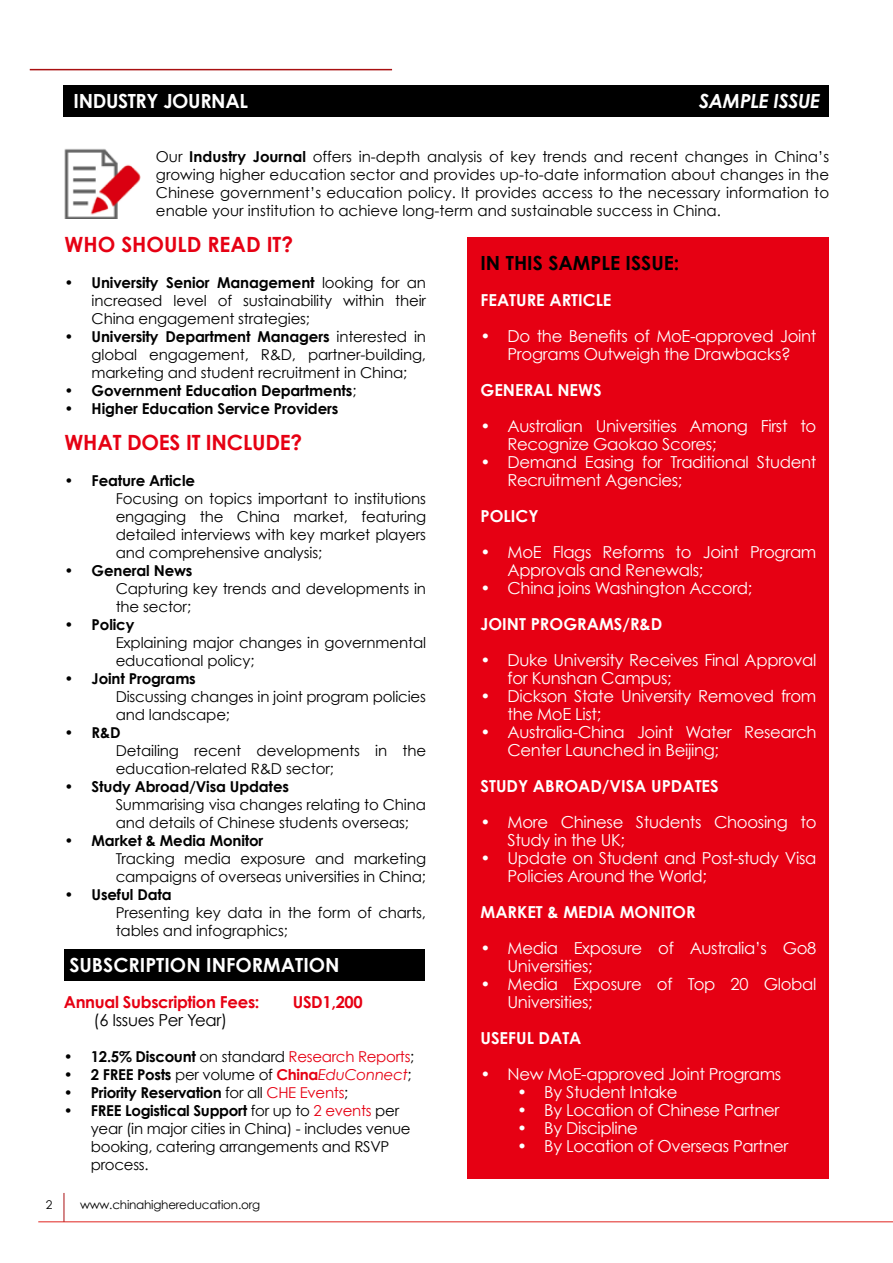
<style>
.page{position:relative;width:893px;height:1263px;background:#fff}
.page>*{position:absolute;margin:0;border:0;box-sizing:border-box;transform-origin:0 0}
.t1{font:700 21px "Century Gothic";letter-spacing:-.01em;color:#e60013}
.t2{font:700 19.5px "Century Gothic";color:#fff}
.t3{font:700 19.5px "Century Gothic";color:#000}
.t4{font:700 19.5px "Century Gothic";letter-spacing:-.02em;color:#fff}
.t5{font:italic 700 19.5px "Century Gothic";letter-spacing:-.02em;color:#fff}
.t6{font:16.5px/18px "Century Gothic";letter-spacing:-.02em;color:#fff}
.t7{font:700 16.5px "Century Gothic";color:#fff}
.t8{font:700 16.5px "Century Gothic";letter-spacing:-.02em;color:#e60013}
.t9{font:16.5px "Century Gothic";letter-spacing:-.02em;color:#000}
.t10{font:15px/18px "Century Gothic";letter-spacing:-.01em;color:#000}
.t11{font:700 15px "Century Gothic";letter-spacing:-.01em;color:#000}
.t12{font:15px "Century Gothic";letter-spacing:-.02em;color:#e60013}
.t13{font:12px "Century Gothic";letter-spacing:-.02em;color:#000}
.s1{font-weight:700}
.s2{font-weight:400}
.s3{font-weight:700;color:#000}
.s4{color:#000}
.s5{font-weight:700;color:#e60013}
.s6{font-style:italic;color:#e60013}
.s7{font-weight:400;color:#e60013}
.s8{color:#e60013}
</style>
<div class="page">
<hr style="left:38px;top:1221px;width:855px;height:1px;background:#e0241f">
<svg style="left:64px;top:1193px;width:1px;height:29px"></svg>
<div style="left:468px;top:237px;width:361px;height:941px;background:#e60013"></div>
<hr style="left:30px;top:69px;width:362px;height:1px;background:#a91011">
<div style="left:64px;top:949px;width:360px;height:32px;background:#000"></div>
<div style="left:64px;top:85px;width:765px;height:32px;background:#000"></div>
<img style="left:64px;top:148px;width:76px;height:71px">
<h2 class="t4" style="left:74px;top:89px;width:176px">INDUSTRY JOURNAL</h2>
<h2 class="t5" style="left:699px;top:88px;width:123px">SAMPLE ISSUE</h2>
<p class="t10" style="left:156px;top:147px;width:675px;text-align:justify">Our <span class="s1">Industry Journal</span> offers in-depth analysis of key trends and recent changes in China’s growing higher education sector and provides up-to-date information about changes in the Chinese government’s education policy. It provides access to the necessary information to enable your institution to achieve long-term and sustainable success in China.</p>
<h1 class="t1" style="left:65px;top:231px;width:230px">WHO SHOULD READ IT?</h1>
<p class="t10" style="left:92px;top:273px;width:336px;text-align:justify;text-indent:-27px"><span class="s1">• University Senior Management</span> looking for an increased level of sustainability within their China engagement strategies;</p>
<p class="t10" style="left:92px;top:327px;width:336px;text-align:justify;text-indent:-27px"><span class="s1">• University Department Managers</span> interested in global engagement, R&amp;D, partner-building, marketing and student recruitment in China;</p>
<p class="t11" style="left:65px;top:381px;width:293px">• Government Education Departments<span class="s2">;</span></p>
<p class="t11" style="left:65px;top:399px;width:275px">• Higher Education Service Providers</p>
<h1 class="t1" style="left:65px;top:429px;width:239px">WHAT DOES IT INCLUDE?</h1>
<p class="t11" style="left:65px;top:471px;width:132px">• Feature Article</p>
<p class="t10" style="left:116px;top:489px;width:312px;text-align:justify">Focusing on topics important to institutions engaging the China market, featuring detailed interviews with key market players and comprehensive analysis;</p>
<p class="t11" style="left:65px;top:561px;width:129px">• General News</p>
<p class="t10" style="left:116px;top:579px;width:312px">Capturing key trends and developments in the sector;</p>
<p class="t11" style="left:65px;top:615px;width:71px">• Policy</p>
<p class="t10" style="left:116px;top:633px;width:312px">Explaining major changes in governmental educational policy;</p>
<p class="t11" style="left:65px;top:669px;width:133px">• Joint Programs</p>
<p class="t10" style="left:116px;top:687px;width:312px">Discussing changes in joint program policies and landscape;</p>
<p class="t11" style="left:65px;top:723px;width:58px">• R&amp;D</p>
<p class="t10" style="left:116px;top:741px;width:312px">Detailing recent developments in the education-related R&amp;D sector;</p>
<p class="t11" style="left:65px;top:777px;width:226px">• Study Abroad/Visa Updates</p>
<p class="t10" style="left:116px;top:795px;width:312px">Summarising visa changes relating to China and details of Chinese students overseas;</p>
<p class="t11" style="left:65px;top:831px;width:200px">• Market &amp; Media Monitor</p>
<p class="t10" style="left:116px;top:849px;width:312px">Tracking media exposure and marketing campaigns of overseas universities in China;</p>
<p class="t11" style="left:65px;top:885px;width:109px">• Useful Data</p>
<p class="t10" style="left:116px;top:903px;width:312px">Presenting key data in the form of charts, tables and infographics;</p>
<h2 class="t2" style="left:69px;top:953px;width:272px">SUBSCRIPTION INFORMATION</h2>
<p class="t8" style="left:64px;top:992px;width:197px">Annual Subscription Fees:</p>
<p class="t8" style="left:293px;top:992px;width:71px">USD1,200</p>
<p class="t9" style="left:94px;top:1010px;width:135px">(6 Issues Per Year)</p>
<p class="t12" style="left:64px;top:1047px;width:352px"><span class="s3">• 12.5% Discount</span> <span class="s4">on standard</span> Research Reports<span class="s4">;</span></p>
<p class="t10" style="left:64px;top:1065px;width:349px"><span class="s1">• 2 FREE Posts</span> per volume of <span class="s5">China</span><span class="s6">EduConnect</span>;</p>
<p class="t11" style="left:64px;top:1083px;width:286px">• Priority Reservation <span class="s2">for all</span> <span class="s7">CHE Events</span><span class="s2">;</span></p>
<p class="t10" style="left:91px;top:1101px;width:321px;text-indent:-27px"><span class="s1">• FREE Logistical Support</span> for up to <span class="s8">2 events</span> per year (in major cities in China) - includes venue booking, catering arrangements and RSVP process.</p>
<p class="t13" style="left:46px;top:1198px;width:8px">2</p>
<p class="t13" style="left:80px;top:1198px;width:182px">www.chinahighereducation.org</p>
<h2 class="t3" style="left:480px;top:251px;width:200px">IN THIS SAMPLE ISSUE:</h2>
<p class="t7" style="left:480px;top:290px;width:133px">FEATURE ARTICLE</p>
<p class="t6" style="left:480px;top:327px;width:337px;text-align:center">• Do the Benefits of MoE-approved Joint<br>Programs Outweigh the Drawbacks?</p>
<p class="t7" style="left:480px;top:380px;width:123px">GENERAL NEWS</p>
<p class="t6" style="left:507px;top:417px;width:310px;text-indent:-27px">• Australian Universities Among First to<br>Recognize Gaokao Scores;</p>
<p class="t6" style="left:507px;top:453px;width:310px;text-indent:-27px">• Demand Easing for Traditional Student<br>Recruitment Agencies;</p>
<p class="t7" style="left:480px;top:506px;width:60px">POLICY</p>
<p class="t6" style="left:507px;top:543px;width:310px;text-indent:-27px">• MoE Flags Reforms to Joint Program<br>Approvals and Renewals;</p>
<p class="t6" style="left:480px;top:579px;width:273px">• China joins Washington Accord;</p>
<p class="t7" style="left:480px;top:614px;width:183px">JOINT PROGRAMS/R&amp;D</p>
<p class="t6" style="left:507px;top:651px;width:310px;text-indent:-27px">• Duke University Receives Final Approval for Kunshan Campus;</p>
<p class="t6" style="left:507px;top:687px;width:310px;text-indent:-27px">• Dickson State University Removed from the MoE List;</p>
<p class="t6" style="left:507px;top:723px;width:310px;text-indent:-27px">• Australia-China Joint Water Research<br>Center Launched in Beijing;</p>
<p class="t7" style="left:480px;top:776px;width:240px">STUDY ABROAD/VISA UPDATES</p>
<p class="t6" style="left:507px;top:813px;width:310px;text-indent:-27px">• More Chinese Students Choosing to<br>Study in the UK;</p>
<p class="t6" style="left:507px;top:849px;width:310px;text-indent:-27px">• Update on Student and Post-study Visa<br>Policies Around the World;</p>
<p class="t7" style="left:480px;top:902px;width:217px">MARKET &amp; MEDIA MONITOR</p>
<p class="t6" style="left:507px;top:939px;width:310px;text-indent:-27px">• Media Exposure of Australia’s Go8<br>Universities;</p>
<p class="t6" style="left:507px;top:975px;width:310px;text-indent:-27px">• Media Exposure of Top 20 Global<br>Universities;</p>
<p class="t7" style="left:480px;top:1028px;width:102px">USEFUL DATA</p>
<p class="t6" style="left:480px;top:1065px;width:302px">• New MoE-approved Joint Programs</p>
<p class="t6" style="left:517px;top:1083px;width:162px">• By Student Intake</p>
<p class="t6" style="left:517px;top:1101px;width:264px">• By Location of Chinese Partner</p>
<p class="t6" style="left:517px;top:1119px;width:122px">• By Discipline</p>
<p class="t6" style="left:517px;top:1137px;width:273px">• By Location of Overseas Partner</p>
</div>
